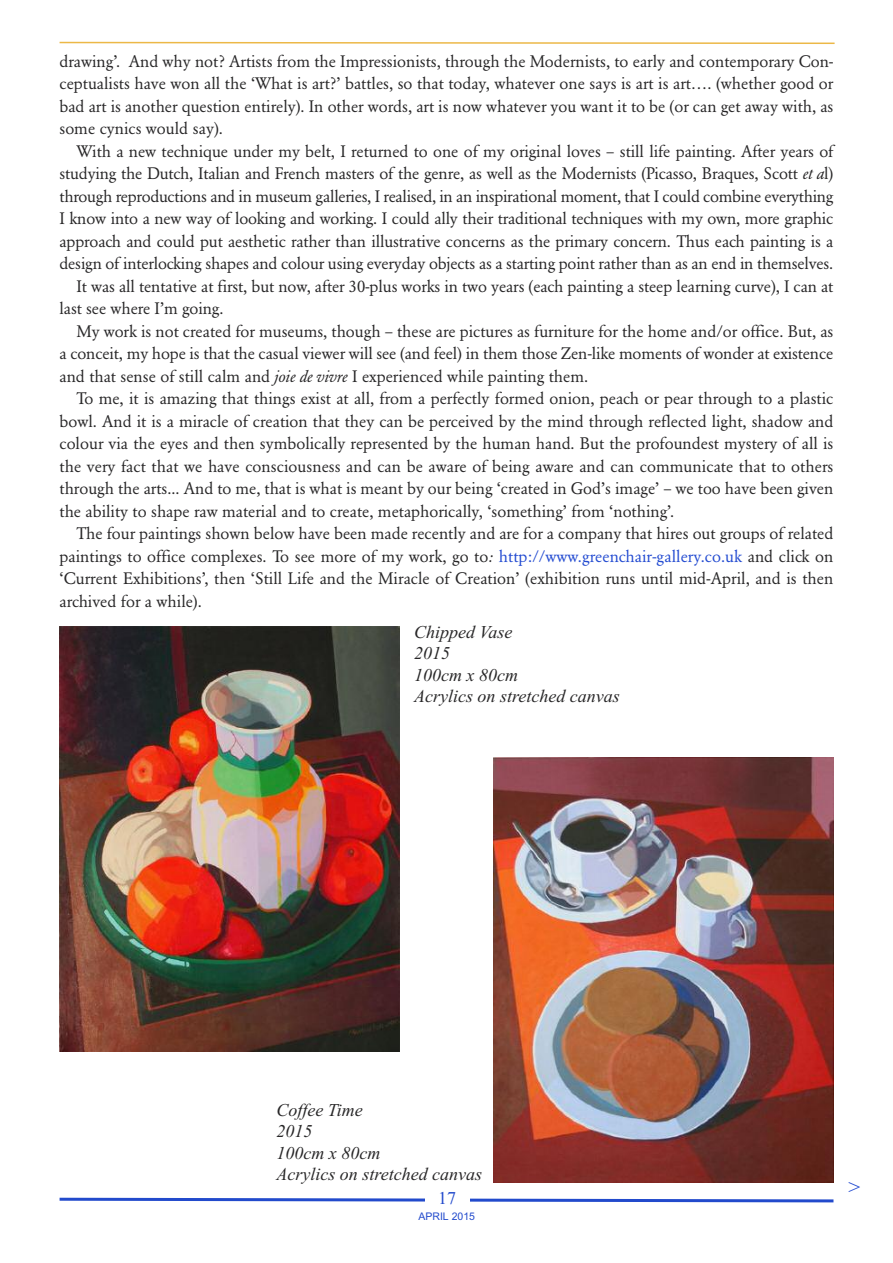
<style>
.page{position:relative;width:893px;height:1263px;background:#fff}
.page>*{position:absolute;margin:0;border:0;box-sizing:border-box;transform-origin:0 0}
.t1{font:italic 21px "Times New Roman";color:#234bd1}
.t2{font:italic 18px/21.6px "Times New Roman";color:#272627}
.t3{font:18px "Times New Roman";color:#224acc}
.t4{font:16.5px/22.5px "Garamond BE";color:#272627;text-align:justify}
.t5{font:16.5px "Garamond BE";letter-spacing:-.02em;color:#272627}
.t6{font:10.5px "Arial";color:#224acc}
.s1{font-style:italic}
.s2{color:#234bd1}
</style>
<div class="page">
<svg style="left:59px;top:1197px;width:775px;height:6px"></svg>
<div style="left:425px;top:1192px;width:44px;height:37px;background:#fff"></div>
<svg style="left:59px;top:41px;width:776px;height:3px"></svg>
<img style="left:60px;top:627px;width:340px;height:424px">
<img style="left:493px;top:757px;width:340px;height:426px">
<p class="t4" style="left:60px;top:51px;width:775px">drawing’. And why not? Artists from the Impressionists, through the Modernists, to early and contemporary Con&shy;ceptualists have won all the ‘What is art?’ battles, so that today, whatever one says is art is art…. (whether good or bad art is another question entirely). In other words, art is now whatever you want it to be (or can get away with, as some cynics would say).</p>
<p class="t4" style="left:77px;top:141px;width:758px">With a new technique under my belt, I returned to one of my original loves – still life painting. After years of</p>
<p class="t4" style="left:60px;top:164px;width:775px">studying the Dutch, Italian and French masters of the genre, as well as the Modernists (Picasso, Braques, Scott <span class="s1">et a</span>l)</p>
<p class="t5" style="left:60px;top:190px;width:775px">through reproductions and in museum galleries, I realised, in an inspirational moment, that I could combine everything</p>
<p class="t4" style="left:60px;top:209px;width:775px">I know into a new way of looking and working. I could ally their traditional techniques with my own, more graphic</p>
<p class="t4" style="left:60px;top:231px;width:775px">approach and could put aesthetic rather than illustrative concerns as the primary concern. Thus each painting is a</p>
<p class="t4" style="left:60px;top:254px;width:775px">design of interlocking shapes and colour using everyday objects as a starting point rather than as an end in themselves.</p>
<p class="t4" style="left:77px;top:276px;width:758px">It was all tentative at first, but now, after 30-plus works in two years (each painting a steep learning curve), I can at</p>
<p class="t4" style="left:60px;top:299px;width:166px">last see where I’m going.</p>
<p class="t4" style="left:77px;top:321px;width:758px">My work is not created for museums, though – these are pictures as furniture for the home and/or office. But, as</p>
<p class="t4" style="left:60px;top:344px;width:775px">a conceit, my hope is that the casual viewer will see (and feel) in them those Zen-like moments of wonder at existence</p>
<p class="t4" style="left:60px;top:366px;width:530px">and that sense of still calm and <span class="s1">joie de vivre</span> I experienced while painting them.</p>
<p class="t4" style="left:77px;top:389px;width:758px">To me, it is amazing that things exist at all, from a perfectly formed onion, peach or pear through to a plastic</p>
<p class="t4" style="left:60px;top:411px;width:775px">bowl. And it is a miracle of creation that they can be perceived by the mind through reflected light, shadow and</p>
<p class="t4" style="left:60px;top:434px;width:775px">colour via the eyes and then symbolically represented by the human hand. But the profoundest mystery of all is</p>
<p class="t4" style="left:60px;top:456px;width:775px">the very fact that we have consciousness and can be aware of being aware and can communicate that to others</p>
<p class="t4" style="left:60px;top:479px;width:775px">through the arts... And to me, that is what is meant by our being ‘created in God’s image’ – we too have been given</p>
<p class="t4" style="left:60px;top:501px;width:616px">the ability to shape raw material and to create, metaphorically, ‘something’ from ‘nothing’.</p>
<p class="t4" style="left:77px;top:524px;width:758px">The four paintings shown below have been made recently and are for a company that hires out groups of related</p>
<p class="t4" style="left:60px;top:546px;width:775px">paintings to office complexes. To see more of my work, go to<span class="s1">:</span> <span class="s2">http://www.greenchair-gallery.co.uk</span> and click on</p>
<p class="t4" style="left:60px;top:569px;width:775px">‘Current Exhibitions’, then ‘Still Life and the Miracle of Creation’ (exhibition runs until mid-April, and is then</p>
<p class="t4" style="left:60px;top:591px;width:144px">archived for a while).</p>
<p class="t2" style="left:414px;top:621px;width:207px">Chipped Vase<br>2015<br>100cm x 80cm<br>Acrylics on stretched canvas</p>
<p class="t2" style="left:276px;top:1098px;width:207px">Coffee Time<br>2015<br>100cm x 80cm<br>Acrylics on stretched canvas</p>
<p class="t3" style="left:438px;top:1188px;width:19px">17</p>
<p class="t6" style="left:418px;top:1210px;width:58px">APRIL 2015</p>
<p class="t1" style="left:848px;top:1174px;width:16px">&gt;</p>
</div>
